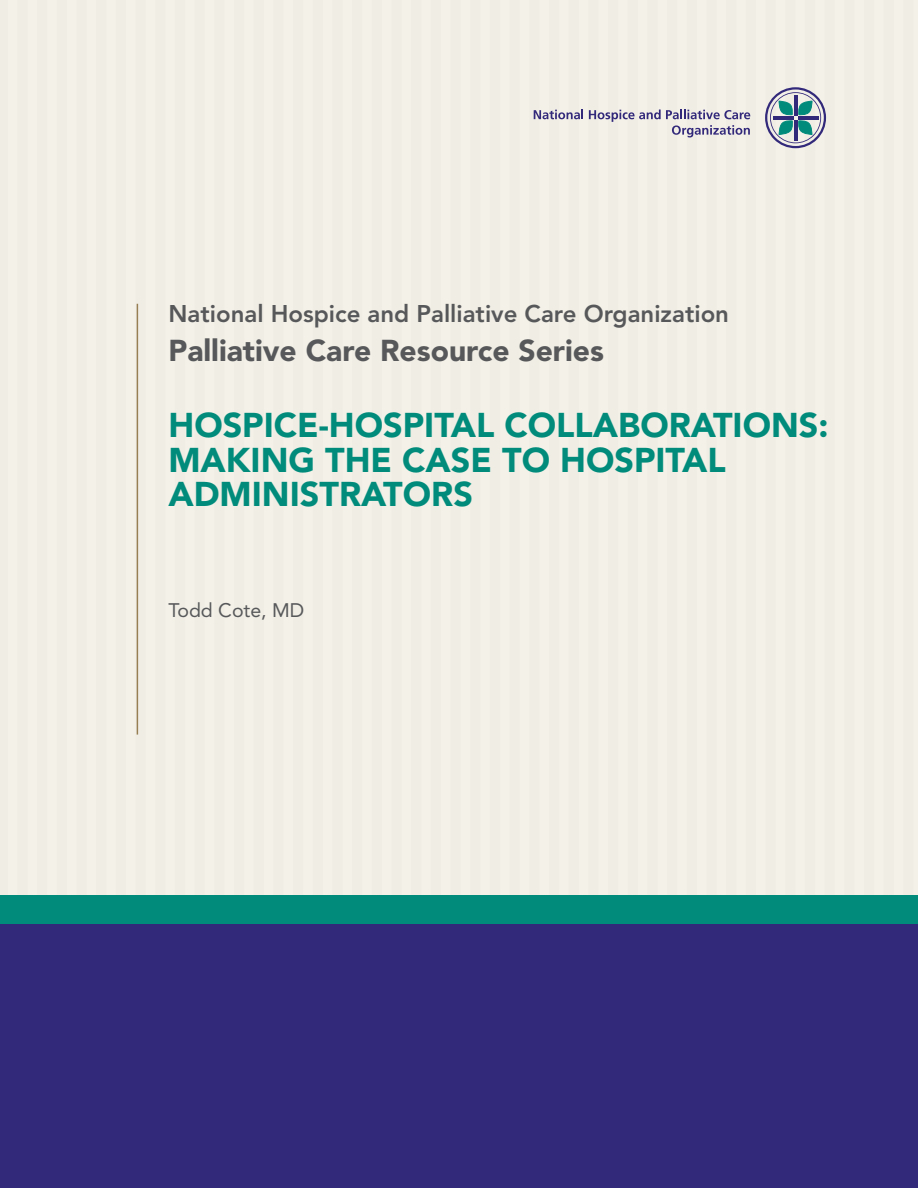
<style>
.page{position:relative;width:918px;height:1188px;background:#fff}
.page>*{position:absolute;margin:0;border:0;box-sizing:border-box;transform-origin:0 0}
.t1{font:900 34.2px/34.5px "Avenir";color:#008b7b}
.t2{font:900 30px "Avenir";color:#57585a}
.t3{font:800 24px "Avenir";color:#57585a}
.t4{font:19.5px "Avenir";color:#57585a}
</style>
<div class="page">
<div style="left:0;top:285px;width:918px;height:610px;background:#f0eee5"></div>
<div style="left:0;top:0;width:918px;height:285px;background:#f1eee5"></div>
<hr style="left:137px;top:304px;width:1px;height:431px;background:#977f53">
<svg style="left:534px;top:110px;width:49px;height:9px"></svg>
<svg style="left:589px;top:110px;width:161px;height:27px;background:#cbc7d0"></svg>
<svg style="left:765px;top:87px;width:61px;height:61px;background:#9baeba"></svg>
<div style="left:0;top:910px;width:918px;height:278px;background:#33297b"></div>
<div style="left:0;top:895px;width:918px;height:29px;background:#008b7b"></div>
<p class="t3" style="left:168px;top:295px;width:562px">National Hospice and Palliative Care Organization</p>
<p class="t2" style="left:168px;top:324px;width:437px">Palliative Care Resource Series</p>
<p class="t1" style="left:168px;top:407px;width:662px">HOSPICE-HOSPITAL COLLABORATIONS:<br>MAKING THE CASE TO HOSPITAL<br>ADMINISTRATORS</p>
<p class="t4" style="left:168px;top:595px;width:137px">Todd Cote, MD</p>
</div>
